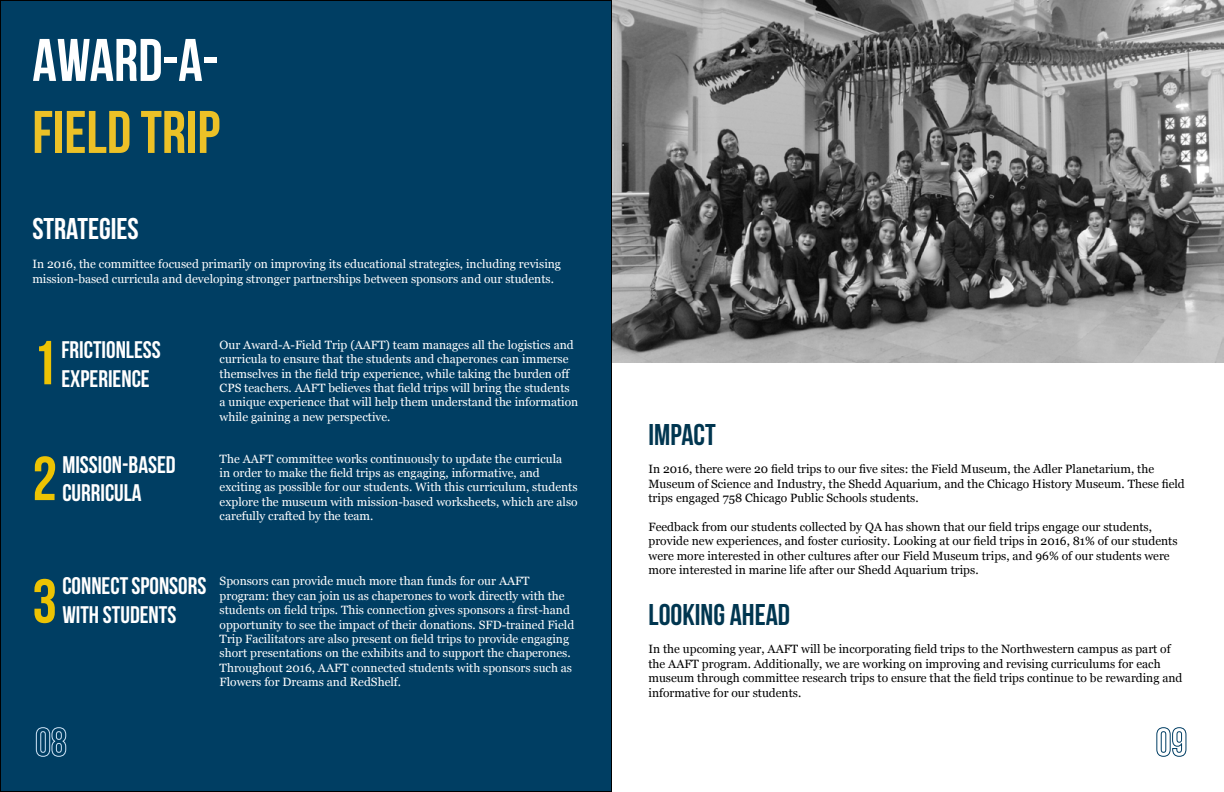
<style>
.page{position:relative;width:1224px;height:792px;background:#fff}
.page>*{position:absolute;margin:0;border:0;box-sizing:border-box;transform-origin:0 0}
.t1{font:700 62px "Bebas Neue";color:#edc303}
.t2{font:700 60px "Bebas Neue";color:#ecc127}
.t3{font:700 60px "Bebas Neue";color:#fff}
.t4{font:30px "Bebas Neue";color:#003650}
.t5{font:700 30px "Bebas Neue";color:#fff}
.t6{font:700 24px/28.8px "Bebas Neue";color:#fff}
.t7{font:12px/14.4px "Georgia";color:#fff}
.t8{font:12px/14.4px "Georgia";color:#000}
</style>
<div class="page">
<div style="left:0;top:1px;width:611px;height:791px;background:#003e63"></div>
<img style="left:612px;top:0;width:612px;height:363px">
<svg style="left:36px;top:727px;width:31px;height:30px"></svg>
<svg style="left:1156px;top:727px;width:31px;height:30px"></svg>
<h2 class="t3" style="left:32px;top:27px;width:187px">AWARD-A-</h2>
<h2 class="t2" style="left:32px;top:99px;width:189px">FIELD TRIP</h2>
<h3 class="t5" style="left:32px;top:213px;width:108px">STRATEGIES</h3>
<p class="t7" style="left:32px;top:256px;width:530px">In 2016, the committee focused primarily on improving its educational strategies, including revising mission-based curricula and developing stronger partnerships between sponsors and our students.</p>
<h1 class="t1" style="left:32px;top:329px;width:26px">1</h1>
<h3 class="t6" style="left:61px;top:335px;width:101px">FRICTIONLESS</h3>
<h3 class="t6" style="left:61px;top:364px;width:90px">EXPERIENCE</h3>
<h3 class="t6" style="left:62px;top:450px;width:115px">MISSION-BASED</h3>
<h1 class="t1" style="left:32px;top:445px;width:26px">2</h1>
<h3 class="t6" style="left:62px;top:478px;width:81px">CURRICULA</h3>
<p class="t7" style="left:220px;top:337px;width:360px">Our Award-A-Field Trip (AAFT) team manages all the logistics and curricula to ensure that the students and chaperones can immerse themselves in the field trip experience, while taking the burden off CPS teachers. AAFT believes that field trips will bring the students a unique experience that will help them understand the information while gaining a new perspective.</p>
<p class="t7" style="left:220px;top:451px;width:360px">The AAFT committee works continuously to update the curricula<br>in order to make the field trips as engaging, informative, and exciting as possible for our students. With this curriculum, students explore the museum with mission-based worksheets, which are also carefully crafted by the team.</p>
<h1 class="t1" style="left:32px;top:567px;width:26px">3</h1>
<h3 class="t6" style="left:62px;top:571px;width:145px">CONNECT SPONSORS<br>WITH STUDENTS</h3>
<p class="t7" style="left:220px;top:574px;width:356px">Sponsors can provide much more than funds for our AAFT program: they can join us as chaperones to work directly with the students on field trips. This connection gives sponsors a first-hand opportunity to see the impact of their donations. SFD-trained Field Trip Facilitators are also present on field trips to provide engaging short presentations on the exhibits and to support the chaperones.<br>Throughout 2016, AAFT connected students with sponsors such as Flowers for Dreams and RedShelf.</p>
<h3 class="t4" style="left:648px;top:418px;width:69px">IMPACT</h3>
<p class="t8" style="left:648px;top:461px;width:538px">In 2016, there were 20 field trips to our five sites: the Field Museum, the Adler Planetarium, the<br>Museum of Science and Industry, the Shedd Aquarium, and the Chicago History Museum. These field trips engaged 758 Chicago Public Schools students.</p>
<p class="t8" style="left:648px;top:519px;width:531px">Feedback from our students collected by QA has shown that our field trips engage our students, provide new experiences, and foster curiosity. Looking at our field trips in 2016, 81% of our students were more interested in other cultures after our Field Museum trips, and 96% of our students were more interested in marine life after our Shedd Aquarium trips.</p>
<h3 class="t4" style="left:648px;top:598px;width:143px">LOOKING AHEAD</h3>
<p class="t8" style="left:648px;top:641px;width:535px">In the upcoming year, AAFT will be incorporating field trips to the Northwestern campus as part of the AAFT program. Additionally, we are working on improving and revising curriculums for each museum through committee research trips to ensure that the field trips continue to be rewarding and informative for our students.</p>
</div>
